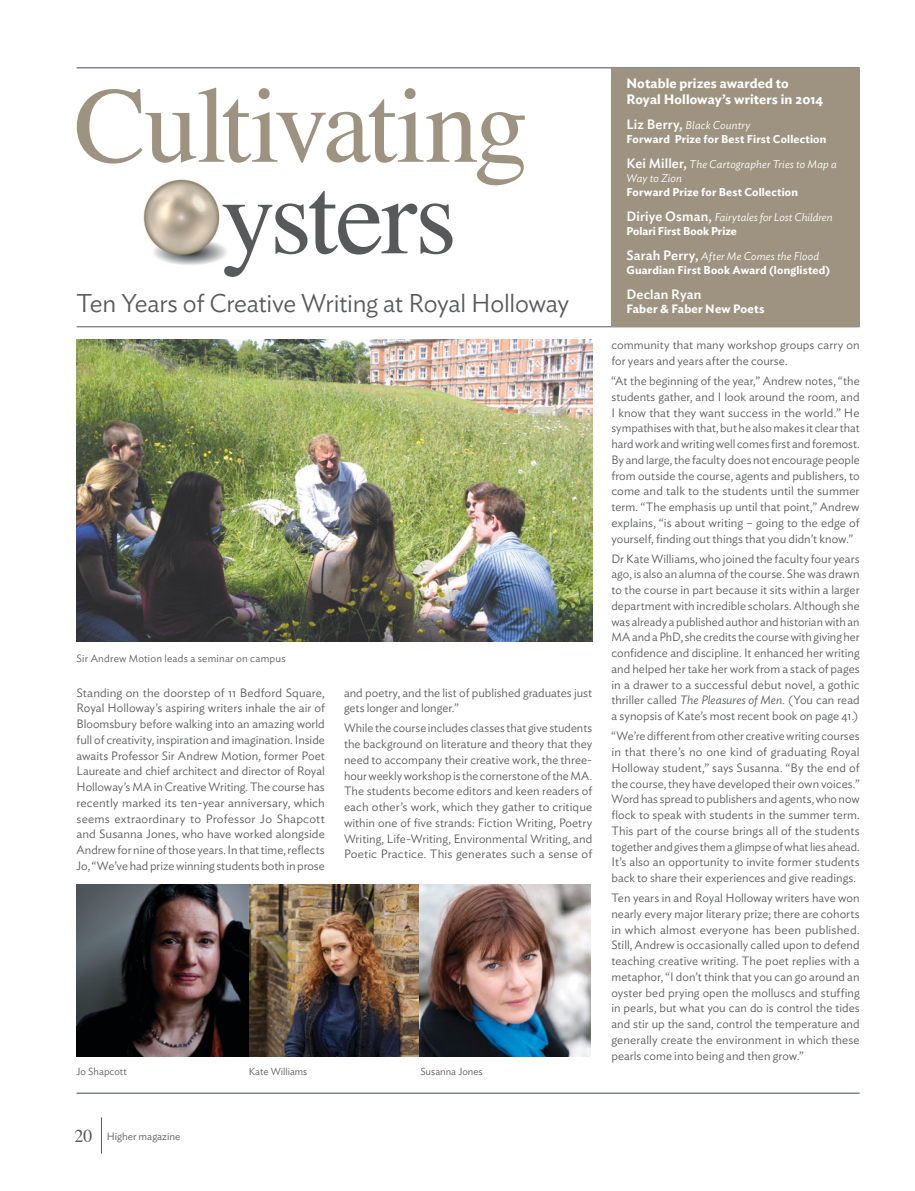
<style>
.page{position:relative;width:915px;height:1191px;background:#fff}
.page>*{position:absolute;margin:0;border:0;box-sizing:border-box;transform-origin:0 0}
.t1{font:108px "Times";letter-spacing:-.025em;color:#9e9381}
.t2{font:108px "Times";letter-spacing:-.03em;color:#58595b}
.t3{font:300 25.5px "Ideal Sans";letter-spacing:-.015em;color:#58595b}
.t4{font:18px "Times";color:#58595b}
.t5{font:600 13.5px/15.8px "Ideal Sans";letter-spacing:.01em;color:#fff}
.t6{font:500 13.5px "Ideal Sans";letter-spacing:.01em;color:#fff}
.t7{font:300 12px/15.8px "Ideal Sans";letter-spacing:.005em;color:#58595b;text-align:justify}
.t8{font:600 12px "Ideal Sans";letter-spacing:.015em;color:#fff}
.t9{font:600 11.25px/24.8px "Ideal Sans";letter-spacing:.015em;color:#fff}
.t10{font:italic 300 11.25px/13.5px "Ideal Sans";letter-spacing:.01em;color:#fff}
.t11{font:300 10.5px "Ideal Sans";letter-spacing:.015em;color:#58595b}
.t12{font:300 10.2px "Ideal Sans";color:#58595b}
.s1{font-weight:500;font-size:13.5px}
.s2{font-weight:300;font-style:italic}
.s3{font-weight:500;font-style:normal;font-size:13.5px}
.s4{font-style:italic}
</style>
<div class="page">
<hr style="left:77px;top:68px;width:782px;height:1px;background:#3d4a58">
<hr style="left:77px;top:1093px;width:782px;height:1px;background:#3d4a58">
<hr style="left:101px;top:1117px;width:1px;height:36px;background:#58595b">
<img style="left:76px;top:340px;width:516px;height:301px">
<img style="left:248px;top:884px;width:171px;height:172px">
<img style="left:419px;top:884px;width:171px;height:172px">
<svg style="left:76px;top:884px;width:172px;height:172px;background:#3f3839"></svg>
<hr style="left:77px;top:326px;width:782px;height:1px;background:#58595b">
<div style="left:611px;top:68px;width:248px;height:259px;background:#9e9381"></div>
<img style="left:143px;top:179px;width:84px;height:86px">
<h1 class="t1" style="left:74px;top:24px;width:455px">Cultivating</h1>
<h1 class="t2" style="left:221px;top:116px;width:237px">ysters</h1>
<h2 class="t3" style="left:77px;top:283px;width:494px">Ten Years of Creative Writing at Royal Holloway</h2>
<p class="t11" style="left:77px;top:650px;width:210px">Sir Andrew Motion leads a seminar on campus</p>
<p class="t7" style="left:76px;top:683px;width:250px">Standing on the doorstep of 11 Bedford Square, Royal Holloway’s aspiring writers inhale the air of Bloomsbury before walking into an amazing world full of creativity, inspiration and imagination. Inside awaits Professor Sir Andrew Motion, former Poet Laureate and chief architect and director of Royal Holloway’s MA in Creative Writing. The course has recently marked its ten-year anniversary, which seems extraordinary to Professor Jo Shapcott and Susanna Jones, who have worked alongside Andrew for nine of those years. In that time, reflects Jo, “We’ve had prize winning students both in prose</p>
<p class="t7" style="left:344px;top:683px;width:250px">and poetry, and the list of published graduates just gets longer and longer.”</p>
<p class="t7" style="left:344px;top:719px;width:250px">While the course includes classes that give students the background on literature and theory that they need to accompany their creative work, the three&shy;hour weekly workshop is the cornerstone of the MA.<br>The students become editors and keen readers of each other’s work, which they gather to critique within one of five strands: Fiction Writing, Poetry Writing, Life-Writing, Environmental Writing, and Poetic Practice. This generates such a sense of</p>
<p class="t12" style="left:77px;top:1064px;width:52px">Jo Shapcott</p>
<p class="t12" style="left:249px;top:1064px;width:60px">Kate Williams</p>
<p class="t12" style="left:420px;top:1064px;width:64px">Susanna Jones</p>
<p class="t5" style="left:626px;top:75px;width:198px">Notable prizes awarded to<br>Royal Holloway’s writers in 2014</p>
<p class="t9" style="left:626px;top:117px;width:201px;line-height:14.4px"><span class="s1">Liz Berry,</span> <span class="s2">Black Country<br></span>Forward Prize for Best First Collection</p>
<p class="t10" style="left:626px;top:156px;width:212px"><span class="s3">Kei Miller,</span> The Cartographer Tries to Map a<br>Way to Zion</p>
<p class="t9" style="left:626px;top:179px;width:207px">Forward Prize for Best Collection<br><span class="s1">Diriye Osman,</span> <span class="s2">Fairytales for Lost Children</span></p>
<p class="t9" style="left:626px;top:218px;width:194px">Polari First Book Prize<br><span class="s1">Sarah Perry,</span> <span class="s2">After Me Comes the Flood</span></p>
<p class="t9" style="left:626px;top:257px;width:205px">Guardian First Book Award (longlisted)</p>
<p class="t6" style="left:626px;top:284px;width:77px">Declan Ryan</p>
<p class="t8" style="left:626px;top:300px;width:139px">Faber &amp; Faber New Poets</p>
<p class="t7" style="left:611px;top:336px;width:250px">community that many workshop groups carry on for years and years after the course.</p>
<p class="t7" style="left:611px;top:372px;width:250px">“At the beginning of the year,” Andrew notes, “the students gather, and I look around the room, and I know that they want success in the world.” He sympathises with that, but he also makes it clear that hard work and writing well comes first and foremost.<br>By and large, the faculty does not encourage people from outside the course, agents and publishers, to come and talk to the students until the summer term. “The emphasis up until that point,” Andrew explains, “is about writing – going to the edge of yourself, finding out things that you didn’t know.”</p>
<p class="t7" style="left:611px;top:549px;width:250px">Dr Kate Williams, who joined the faculty four years ago, is also an alumna of the course. She was drawn to the course in part because it sits within a larger department with incredible scholars. Although she was already a published author and historian with an MA and a PhD, she credits the course with giving her confidence and discipline. It enhanced her writing and helped her take her work from a stack of pages in a drawer to a successful debut novel, a gothic thriller called <span class="s4">The Pleasures of Men</span>. (You can read a synopsis of Kate’s most recent book on page 41.)</p>
<p class="t7" style="left:611px;top:727px;width:250px">“We’re different from other creative writing courses in that there’s no one kind of graduating Royal Holloway student,” says Susanna. “By the end of the course, they have developed their own voices.” Word has spread to publishers and agents, who now flock to speak with students in the summer term.<br>This part of the course brings all of the students together and gives them a glimpse of what lies ahead.<br>It’s also an opportunity to invite former students back to share their experiences and give readings.</p>
<p class="t7" style="left:611px;top:889px;width:250px">Ten years in and Royal Holloway writers have won nearly every major literary prize; there are cohorts in which almost everyone has been published.<br>Still, Andrew is occasionally called upon to defend teaching creative writing. The poet replies with a metaphor, “I don’t think that you can go around an oyster bed prying open the molluscs and stuffing in pearls, but what you can do is control the tides and stir up the sand, control the temperature and generally create the environment in which these pearls come into being and then grow.”</p>
<h3 class="t4" style="left:74px;top:1118px;width:19px">20</h3>
<p class="t11" style="left:107px;top:1128px;width:75px">Higher magazine</p>
</div>
